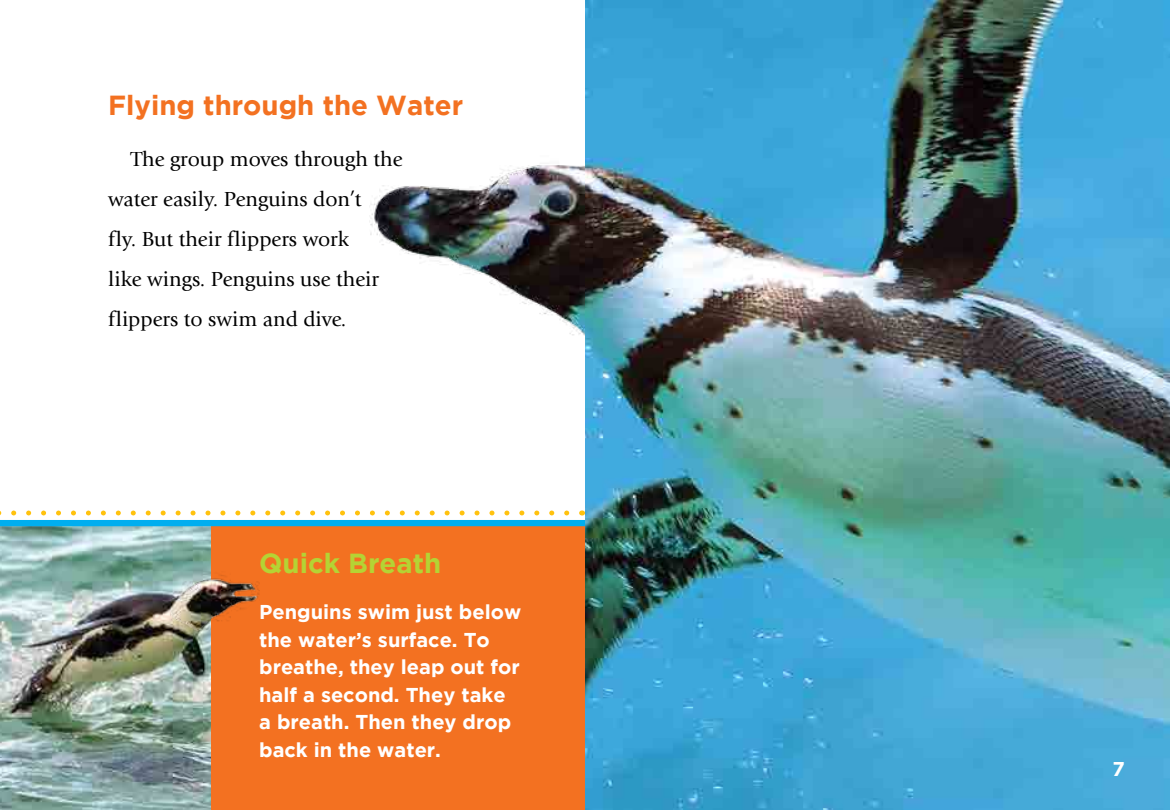
<style>
.page{position:relative;width:1170px;height:810px;background:#fff}
.page>*{position:absolute;margin:0;border:0;box-sizing:border-box;transform-origin:0 0}
.t1{font:700 27.5px "Gotham";color:#f37121}
.t2{font:700 27.5px "Gotham";color:#b5d334}
.t3{font:21.25px/40px "Giovanni";color:#000}
.t4{font:700 20px/27.5px "Gotham";color:#fff}
.t5{font:700 20px "Gotham";color:#fff}
</style>
<div class="page">
<img style="left:369px;top:165px;width:216px;height:171px">
<div style="left:200px;top:523px;width:385px;height:287px;background:#f37121"></div>
<img style="left:0;top:526px;width:124px;height:284px">
<div style="left:0;top:520px;width:585px;height:6px;background:#00aeef"></div>
<svg style="left:0;top:511px;width:567px;height:5px"></svg>
<img style="left:124px;top:526px;width:135px;height:284px">
<img style="left:585px;top:0;width:585px;height:810px">
<p class="t1" style="left:108px;top:89px;width:357px">Flying through the Water</p>
<p class="t3" style="left:108px;top:139px;width:296px;text-indent:23px">The group moves through the water easily. Penguins don’t<br>fly. But their flippers work<br>like wings. Penguins use their flippers to swim and dive.</p>
<p class="t2" style="left:259px;top:547px;width:184px">Quick Breath</p>
<p class="t4" style="left:259px;top:598px;width:264px">Penguins swim just below the water’s surface. To breathe, they leap out for half a second. They take a breath. Then they drop back in the water.</p>
<p class="t5" style="left:1113px;top:756px;width:14px">7</p>
</div>
